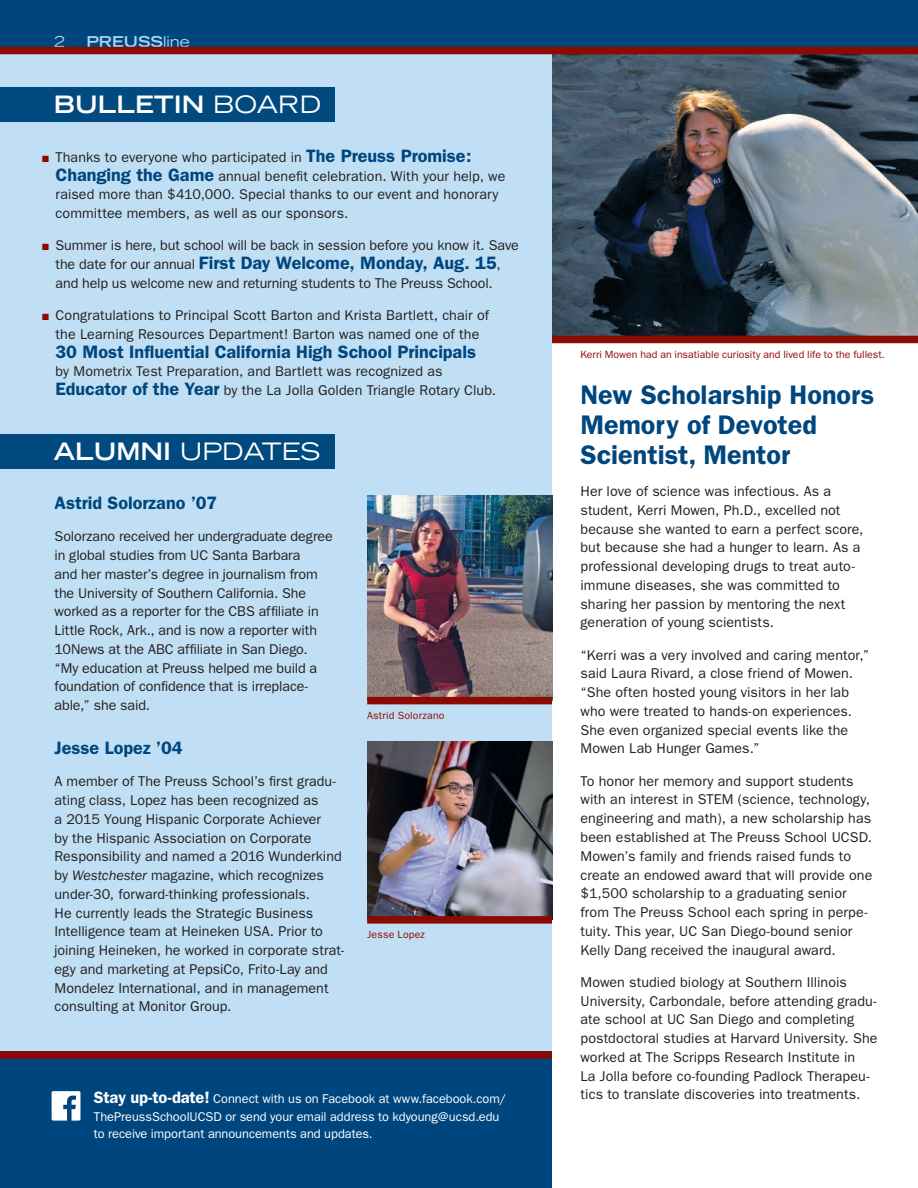
<style>
.page{position:relative;width:918px;height:1188px;background:#fff}
.page>*{position:absolute;margin:0;border:0;box-sizing:border-box;transform-origin:0 0}
.t1{font:600 27px/30px "Franklin Gothic";color:#00467e}
.t2{font:700 expanded 24px "Trade Gothic LH";color:#fff}
.t3{font:expanded 24px "Trade Gothic LH";color:#fff}
.t4{font:600 18px "Franklin Gothic";color:#00467e}
.t5{font:700 expanded 15px "Trade Gothic LH";color:#aad5f1}
.t6{font:expanded 15px "Trade Gothic LH";color:#aad5f1}
.t7{font:14.25px/18.8px "Franklin Gothic";letter-spacing:.005em;color:#231f20}
.t8{font:12.75px/17.2px "Franklin Gothic";color:#fff}
.t9{font:10.5px "Franklin Gothic";letter-spacing:.005em;color:#8b0a02}
.t10{font:9px "Zapf Dingbats ITC";color:#8b0a02}
.s1{font-weight:400}
.s2{color:#8b0a02}
.s3{font-weight:600;font-size:18px;color:#00467e}
.s4{font-weight:400;font-size:14.25px;color:#231f20}
.s5{font-weight:700}
.s6{font-style:italic}
.s7{font-weight:600;font-size:16.5px}
</style>
<div class="page">
<div style="left:0;top:54px;width:552px;height:1134px;background:#c0dff4"></div>
<div style="left:0;top:87px;width:335px;height:34px;background:#004a7f"></div>
<div style="left:0;top:434px;width:334px;height:35px;background:#004a7f"></div>
<img style="left:367px;top:742px;width:185px;height:174px">
<div style="left:367px;top:916px;width:185px;height:8px;background:#8b0a02"></div>
<img style="left:367px;top:496px;width:185px;height:201px">
<div style="left:367px;top:697px;width:185px;height:7px;background:#8b0a02"></div>
<img style="left:552px;top:54px;width:366px;height:282px">
<div style="left:552px;top:336px;width:366px;height:7px;background:#8b0a02"></div>
<div style="left:0;top:0;width:918px;height:54px;background:#00467e"></div>
<div style="left:0;top:1051px;width:552px;height:137px;background:#00467e"></div>
<div style="left:0;top:1051px;width:552px;height:8px;background:#8b0a02"></div>
<svg style="left:52px;top:1091px;width:28px;height:30px"></svg>
<div style="left:0;top:47px;width:918px;height:7px;background:#8b0a02"></div>
<p class="t6" style="left:54px;top:32px;width:12px">2</p>
<p class="t5" style="left:86px;top:32px;width:105px">PREUSS<span class="s1">line</span></p>
<h2 class="t2" style="left:54px;top:89px;width:269px">BULLETIN <span class="s1">BOARD</span></h2>
<p class="t7" style="left:56px;top:148px;width:451px;text-indent:-13px"><span class="s2">■</span> Thanks to everyone who participated in <span class="s3">The Preuss Promise:<br>Changing the Game</span> annual benefit celebration. With your help, we raised more than $410,000. Special thanks to our event and honorary committee members, as well as our sponsors.</p>
<p class="t7" style="left:42px;top:236px;width:478px"><span class="s2">■</span> Summer is here, but school will be back in session before you know it. Save</p>
<p class="t4" style="left:56px;top:252px;width:447px"><span class="s4">the date for our annual</span> First Day Welcome, Monday, Aug. 15<span class="s4">,</span></p>
<p class="t7" style="left:56px;top:274px;width:439px">and help us welcome new and returning students to The Preuss School.</p>
<p class="t7" style="left:42px;top:306px;width:449px;text-align:center"><span class="s2">■</span> Congratulations to Principal Scott Barton and Krista Bartlett, chair of the Learning Resources Department! Barton was named one of the</p>
<p class="t4" style="left:56px;top:341px;width:422px">30 Most Influential California High School Principals</p>
<p class="t7" style="left:56px;top:362px;width:442px">by Mometrix Test Preparation, and Bartlett was recognized as<br><span class="s3">Educator of the Year</span> by the La Jolla Golden Triangle Rotary Club.</p>
<p class="t10" style="left:49px;top:154px;width:4px">■</p>
<h2 class="t3" style="left:54px;top:436px;width:268px"><span class="s5">ALUMNI</span> UPDATES</h2>
<p class="t4" style="left:55px;top:492px;width:164px">Astrid Solorzano ’07</p>
<p class="t7" style="left:55px;top:527px;width:280px">Solorzano received her undergraduate degree in global studies from UC Santa Barbara<br>and her master’s degree in journalism from the University of Southern California. She worked as a reporter for the CBS affiliate in Little Rock, Ark., and is now a reporter with 10News at the ABC affiliate in San Diego. “My education at Preuss helped me build a foundation of confidence that is irreplace&shy;able,” she said.</p>
<p class="t4" style="left:55px;top:737px;width:130px">Jesse Lopez ’04</p>
<p class="t7" style="left:55px;top:772px;width:291px">A member of The Preuss School’s first gradu&shy;ating class, Lopez has been recognized as<br>a 2015 Young Hispanic Corporate Achiever<br>by the Hispanic Association on Corporate Responsibility and named a 2016 Wunderkind by <span class="s6">Westchester</span> magazine, which recognizes under-30, forward-thinking professionals.<br>He currently leads the Strategic Business Intelligence team at Heineken USA. Prior to joining Heineken, he worked in corporate strat&shy;egy and marketing at PepsiCo, Frito-Lay and Mondelez International, and in management consulting at Monitor Group.</p>
<p class="t9" style="left:367px;top:709px;width:79px">Astrid Solorzano</p>
<p class="t9" style="left:367px;top:928px;width:59px">Jesse Lopez</p>
<p class="t8" style="left:94px;top:1090px;width:414px"><span class="s7">Stay up-to-date!</span> Connect with us on Facebook at www.facebook.com/<br>ThePreussSchoolUCSD or send your email address to kdyoung@ucsd.edu to receive important announcements and updates.</p>
<p class="t9" style="left:580px;top:348px;width:306px">Kerri Mowen had an insatiable curiosity and lived life to the fullest.</p>
<h1 class="t1" style="left:580px;top:380px;width:295px">New Scholarship Honors<br>Memory of Devoted<br>Scientist, Mentor</h1>
<p class="t7" style="left:580px;top:482px;width:285px">Her love of science was infectious. As a student, Kerri Mowen, Ph.D., excelled not because she wanted to earn a perfect score, but because she had a hunger to learn. As a professional developing drugs to treat auto&shy;immune diseases, she was committed to sharing her passion by mentoring the next generation of young scientists.</p>
<p class="t7" style="left:580px;top:646px;width:290px">“Kerri was a very involved and caring mentor,” said Laura Rivard, a close friend of Mowen. “She often hosted young visitors in her lab who were treated to hands-on experiences.<br>She even organized special events like the Mowen Lab Hunger Games.”</p>
<p class="t7" style="left:580px;top:772px;width:294px">To honor her memory and support students with an interest in STEM (science, technology, engineering and math), a new scholarship has been established at The Preuss School UCSD.<br>Mowen’s family and friends raised funds to create an endowed award that will provide one $1,500 scholarship to a graduating senior from The Preuss School each spring in perpe&shy;tuity. This year, UC San Diego-bound senior Kelly Dang received the inaugural award.</p>
<p class="t7" style="left:580px;top:973px;width:299px">Mowen studied biology at Southern Illinois University, Carbondale, before attending gradu&shy;ate school at UC San Diego and completing postdoctoral studies at Harvard University. She worked at The Scripps Research Institute in<br>La Jolla before co-founding Padlock Therapeu&shy;tics to translate discoveries into treatments.</p>
</div>
